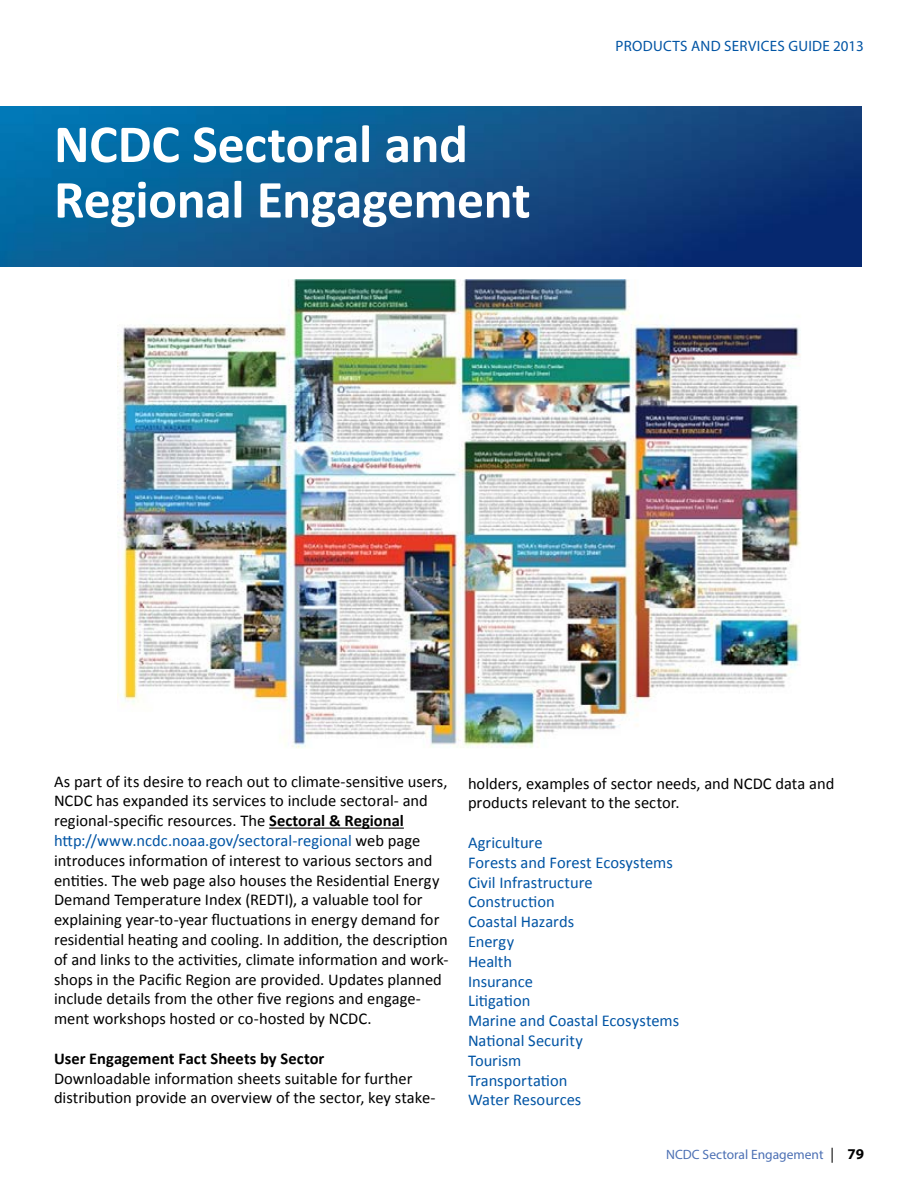
<style>
.page{position:relative;width:918px;height:1188px;background:#fff}
.page>*{position:absolute;margin:0;border:0;box-sizing:border-box;transform-origin:0 0}
.t1{font:700 54px/55.5px "Calibri";letter-spacing:-.01em;color:#fff}
.t2{font:16.5px/19.8px "Calibri";color:#000}
.t3{font:16.5px/19.8px "Calibri";color:#0054a4}
.t4{font:700 16.5px "Calibri";color:#000}
.t5{font:15px "Myriad Pro";letter-spacing:.02em;color:#0054a4}
.t6{font:13.5px "Myriad Pro";color:#4c70b4}
.s1{font-weight:700}
.s2{color:#0054a4}
.s3{font-size:15px;color:#000}
.s4{font-weight:700;font-size:15px;color:#000}
</style>
<div class="page">
<img style="left:0;top:107px;width:862px;height:160px">
<hr style="left:269px;top:828px;width:135px;height:1px;background:#000">
<img style="left:117px;top:280px;width:684px;height:468px">
<h1 class="t1" style="left:54px;top:116px;width:478px">NCDC Sectoral and<br>Regional Engagement</h1>
<p class="t5" style="left:616px;top:37px;width:250px">PRODUCTS AND SERVICES GUIDE 2013</p>
<p class="t2" style="left:54px;top:771px;width:396px">As part of its desire to reach out to climate-sensitive users, NCDC has expanded its services to include sectoral- and regional-specific resources. The <span class="s1">Sectoral &amp; Regional </span><span class="s2">http://www.ncdc.noaa.gov/sectoral-regional</span> web page introduces information of interest to various sectors and entities. The web page also houses the Residential Energy Demand Temperature Index (REDTI), a valuable tool for explaining year-to-year fluctuations in energy demand for residential heating and cooling. In addition, the description of and links to the activities, climate information and work&shy;shops in the Pacific Region are provided. Updates planned include details from the other five regions and engage&shy;ment workshops hosted or co-hosted by NCDC.</p>
<p class="t4" style="left:54px;top:1048px;width:272px">User Engagement Fact Sheets by Sector</p>
<p class="t2" style="left:54px;top:1068px;width:383px">Downloadable information sheets suitable for further distribution provide an overview of the sector, key stake-</p>
<p class="t2" style="left:468px;top:773px;width:368px">holders, examples of sector needs, and NCDC data and products relevant to the sector.</p>
<p class="t3" style="left:468px;top:833px;width:213px">Agriculture<br>Forests and Forest Ecosystems<br>Civil Infrastructure<br>Construction<br>Coastal Hazards<br>Energy<br>Health<br>Insurance<br>Litigation<br>Marine and Coastal Ecosystems<br>National Security<br>Tourism<br>Transportation<br>Water Resources</p>
<p class="t6" style="left:666px;top:1146px;width:199px">NCDC Sectoral Engagement <span class="s3">|</span> <span class="s4">79</span></p>
</div>
